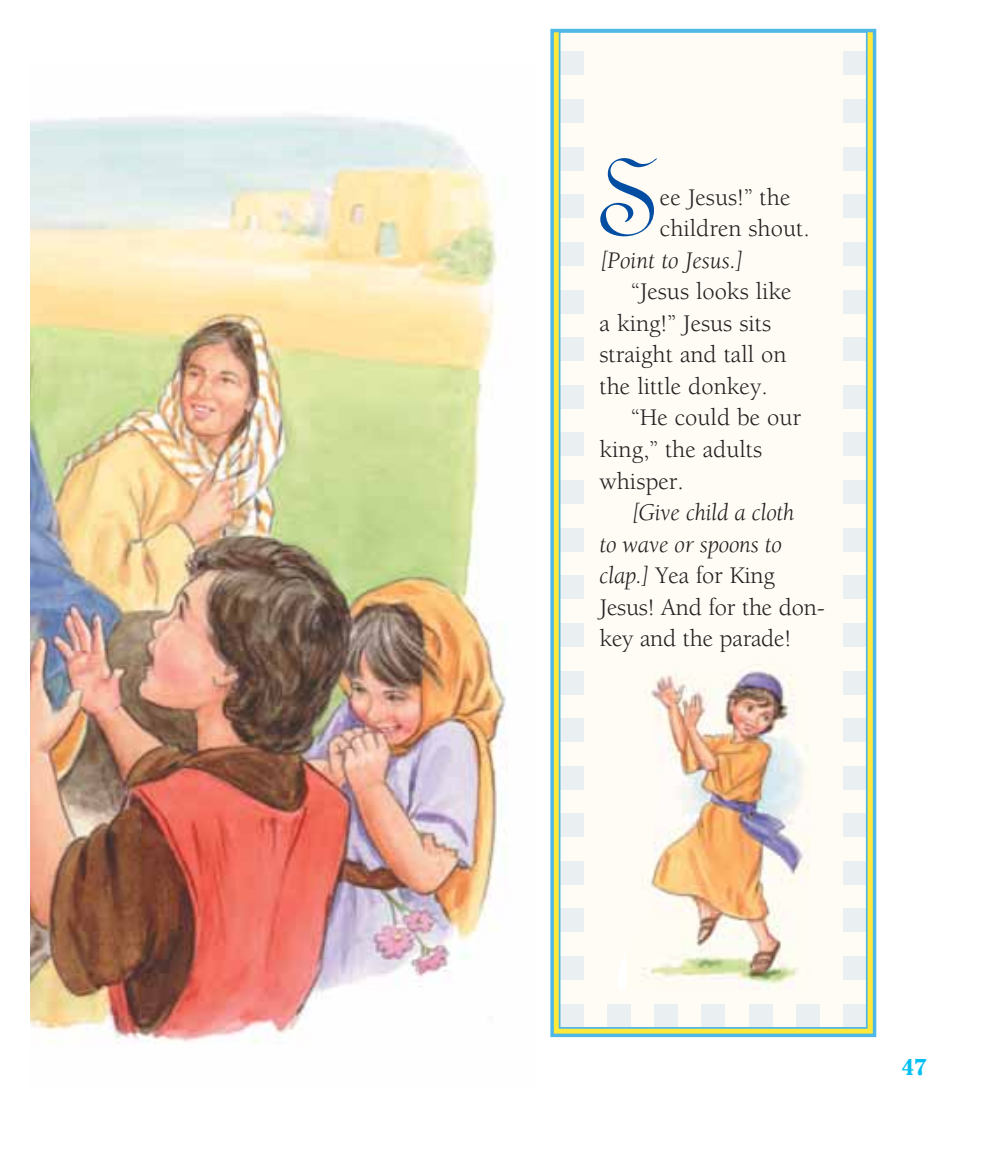
<style>
.page{position:relative;width:1008px;height:1166px;background:#fff}
.page>*{position:absolute;margin:0;border:0;box-sizing:border-box;transform-origin:0 0}
.t1{font:123.2px "Linoscript";color:#034ea2}
.t2{font:24.5px/31.5px "Berkeley";color:#231f20}
.t3{font:italic 24.5px "Berkeley";color:#231f20}
.t4{font:700 22.75px "Cheltenham";color:#00c0f3}
.s1{font-style:italic}
</style>
<div class="page">
<svg style="left:555px;top:34px;width:316px;height:998px;fill:#ffe93a"></svg>
<div style="left:550px;top:29px;width:326px;height:1008px;border:4px solid #50b8e6"></div>
<div style="left:560px;top:32px;width:307px;height:995px;background:#fefcf5"></div>
<div style="left:560px;top:1003px;width:24px;height:24px;background:#eaeff2"></div>
<div style="left:560px;top:956px;width:24px;height:23px;background:#eaeff2"></div>
<div style="left:560px;top:908px;width:24px;height:24px;background:#eaeff2"></div>
<div style="left:560px;top:861px;width:24px;height:23px;background:#eaeff2"></div>
<div style="left:560px;top:813px;width:24px;height:24px;background:#eaeff2"></div>
<div style="left:560px;top:766px;width:24px;height:23px;background:#eaeff2"></div>
<div style="left:560px;top:718px;width:24px;height:24px;background:#eaeff2"></div>
<div style="left:560px;top:670px;width:24px;height:24px;background:#eaeff2"></div>
<div style="left:560px;top:623px;width:24px;height:23px;background:#eaeff2"></div>
<div style="left:560px;top:575px;width:24px;height:24px;background:#eaeff2"></div>
<div style="left:560px;top:528px;width:24px;height:23px;background:#eaeff2"></div>
<div style="left:560px;top:480px;width:24px;height:24px;background:#eaeff2"></div>
<div style="left:560px;top:432px;width:24px;height:24px;background:#eaeff2"></div>
<div style="left:560px;top:385px;width:24px;height:23px;background:#eaeff2"></div>
<div style="left:560px;top:337px;width:24px;height:24px;background:#eaeff2"></div>
<div style="left:560px;top:290px;width:24px;height:23px;background:#eaeff2"></div>
<div style="left:560px;top:242px;width:24px;height:24px;background:#eaeff2"></div>
<div style="left:560px;top:194px;width:24px;height:24px;background:#eaeff2"></div>
<div style="left:560px;top:147px;width:24px;height:23px;background:#eaeff2"></div>
<div style="left:560px;top:99px;width:24px;height:24px;background:#eaeff2"></div>
<div style="left:607px;top:1003px;width:24px;height:24px;background:#eaeff2"></div>
<div style="left:654px;top:1003px;width:24px;height:24px;background:#eaeff2"></div>
<div style="left:702px;top:1003px;width:23px;height:24px;background:#eaeff2"></div>
<div style="left:749px;top:1003px;width:23px;height:24px;background:#eaeff2"></div>
<div style="left:796px;top:1003px;width:24px;height:24px;background:#eaeff2"></div>
<div style="left:843px;top:1003px;width:24px;height:24px;background:#eaeff2"></div>
<div style="left:843px;top:956px;width:24px;height:23px;background:#eaeff2"></div>
<div style="left:843px;top:908px;width:24px;height:24px;background:#eaeff2"></div>
<div style="left:843px;top:861px;width:24px;height:23px;background:#eaeff2"></div>
<div style="left:843px;top:813px;width:24px;height:24px;background:#eaeff2"></div>
<div style="left:843px;top:766px;width:24px;height:23px;background:#eaeff2"></div>
<div style="left:843px;top:718px;width:24px;height:24px;background:#eaeff2"></div>
<div style="left:843px;top:670px;width:24px;height:24px;background:#eaeff2"></div>
<div style="left:843px;top:623px;width:24px;height:23px;background:#eaeff2"></div>
<div style="left:843px;top:575px;width:24px;height:24px;background:#eaeff2"></div>
<div style="left:843px;top:528px;width:24px;height:23px;background:#eaeff2"></div>
<div style="left:843px;top:480px;width:24px;height:24px;background:#eaeff2"></div>
<div style="left:843px;top:432px;width:24px;height:24px;background:#eaeff2"></div>
<div style="left:843px;top:385px;width:24px;height:23px;background:#eaeff2"></div>
<div style="left:843px;top:337px;width:24px;height:24px;background:#eaeff2"></div>
<div style="left:843px;top:290px;width:24px;height:23px;background:#eaeff2"></div>
<div style="left:843px;top:242px;width:24px;height:24px;background:#eaeff2"></div>
<div style="left:843px;top:194px;width:24px;height:24px;background:#eaeff2"></div>
<div style="left:843px;top:147px;width:24px;height:23px;background:#eaeff2"></div>
<div style="left:843px;top:99px;width:24px;height:24px;background:#eaeff2"></div>
<div style="left:560px;top:52px;width:24px;height:23px;background:#eaeff2"></div>
<div style="left:843px;top:52px;width:24px;height:23px;background:#eaeff2"></div>
<div style="left:559px;top:31px;width:309px;height:997px;border:2px solid #50b8e6"></div>
<img style="left:31px;top:115px;width:476px;height:929px">
<img style="left:642px;top:664px;width:168px;height:325px">
<h1 class="t1" style="left:596px;top:122px;width:63px">S</h1>
<p class="t2" style="left:660px;top:184px;width:151px">ee Jesus!” the children shout.</p>
<p class="t3" style="left:600px;top:250px;width:146px">[Point to Jesus.]</p>
<p class="t2" style="left:631px;top:278px;width:162px">“Jesus looks like</p>
<p class="t2" style="left:600px;top:310px;width:173px">a king!” Jesus sits</p>
<p class="t2" style="left:600px;top:341px;width:188px">straight and tall on</p>
<p class="t2" style="left:600px;top:373px;width:170px">the little donkey.</p>
<p class="t2" style="left:631px;top:404px;width:172px">“He could be our</p>
<p class="t2" style="left:600px;top:436px;width:164px">king,” the adults</p>
<p class="t2" style="left:600px;top:467px;width:86px">whisper.</p>
<p class="t2" style="left:600px;top:499px;width:227px;text-indent:32px"><span class="s1">[Give child a cloth<br>to wave or spoons to clap.]</span> Yea for King<br>Jesus! And for the don&shy;key and the parade!</p>
<p class="t4" style="left:901px;top:1058px;width:27px">47</p>
</div>
